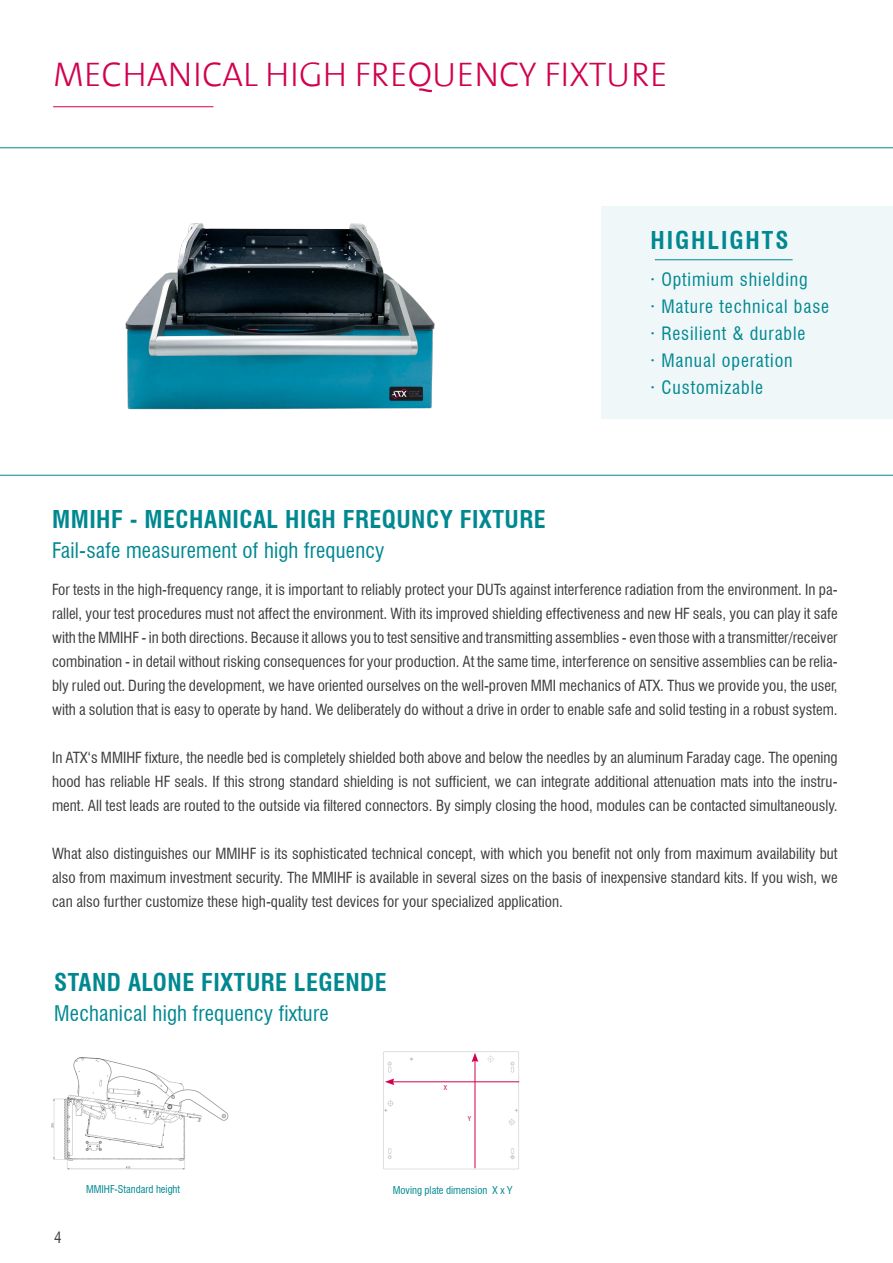
<style>
.page{position:relative;width:893px;height:1263px;background:#fff}
.page>*{position:absolute;margin:0;border:0;box-sizing:border-box;transform-origin:0 0}
.t1{font:300 34.5px "The Sans";color:#d2004e}
.t2{font:700 condensed 24px "Swiss 721 BT";letter-spacing:.02em;color:#008891}
.t3{font:700 condensed 24px "Swiss 721 BT";letter-spacing:.08em;color:#008891}
.t4{font:condensed 21px "Swiss 721 BT";letter-spacing:.01em;color:#008891}
.t5{font:condensed 18px/27px "Swiss 721 BT";letter-spacing:.05em;color:#008891}
.t6{font:condensed 15px/24px "Swiss 721 BT";color:#3c3c3b;text-align:justify}
.t7{font:condensed 10.5px "Swiss 721 BT";color:#008891}
.t8{font:condensed 6.6px "Swiss 721 BT";color:#d2004e}
</style>
<div class="page">
<img style="left:125px;top:223px;width:310px;height:187px">
<div style="left:601px;top:206px;width:292px;height:212px;background:#f0f7f9"></div>
<hr style="left:53px;top:106px;width:160px;height:1px;background:#d2004e">
<hr style="left:655px;top:259px;width:138px;height:1px;background:#008891">
<hr style="left:0;top:147px;width:893px;height:1px;background:#008891">
<hr style="left:0;top:475px;width:893px;height:1px;background:#008891">
<img style="left:51px;top:1057px;width:178px;height:113px">
<img style="left:383px;top:1051px;width:137px;height:119px">
<hr style="left:475px;top:1060px;width:1px;height:108px;background:#d2004e">
<svg style="left:472px;top:1053px;width:6px;height:9px"></svg>
<hr style="left:392px;top:1081px;width:127px;height:1px;background:#d2004e">
<svg style="left:385px;top:1078px;width:9px;height:7px"></svg>
<h1 class="t1" style="left:53px;top:46px;width:616px">MECHANICAL HIGH FREQUENCY FIXTURE</h1>
<h2 class="t3" style="left:651px;top:226px;width:139px">HIGHLIGHTS</h2>
<p class="t5" style="left:651px;top:266px;width:180px">· Optimium shielding<br>· Mature technical base · Resilient &amp; durable<br>· Manual operation<br>· Customizable</p>
<h2 class="t2" style="left:52px;top:504px;width:495px">MMIHF - MECHANICAL HIGH FREQUNCY FIXTURE</h2>
<h3 class="t4" style="left:52px;top:537px;width:334px">Fail-safe measurement of high frequency</h3>
<p class="t6" style="left:52px;top:578px;width:787px">For tests in the high-frequency range, it is important to reliably protect your DUTs against interference radiation from the environment. In pa&shy;rallel, your test procedures must not affect the environment. With its improved shielding effectiveness and new HF seals, you can play it safe with the MMIHF - in both directions. Because it allows you to test sensitive and transmitting assemblies - even those with a transmitter/receiver combination - in detail without risking consequences for your production. At the same time, interference on sensitive assemblies can be relia&shy;bly ruled out. During the development, we have oriented ourselves on the well-proven MMI mechanics of ATX. Thus we provide you, the user, with a solution that is easy to operate by hand. We deliberately do without a drive in order to enable safe and solid testing in a robust system.</p>
<p class="t6" style="left:52px;top:746px;width:787px">In ATX‘s MMIHF fixture, the needle bed is completely shielded both above and below the needles by an aluminum Faraday cage. The opening hood has reliable HF seals. If this strong standard shielding is not sufficient, we can integrate additional attenuation mats into the instru&shy;ment. All test leads are routed to the outside via filtered connectors. By simply closing the hood, modules can be contacted simultaneously.</p>
<p class="t6" style="left:52px;top:842px;width:787px">What also distinguishes our MMIHF is its sophisticated technical concept, with which you benefit not only from maximum availability but also from maximum investment security. The MMIHF is available in several sizes on the basis of inexpensive standard kits. If you wish, we can also further customize these high-quality test devices for your specialized application.</p>
<h2 class="t2" style="left:54px;top:968px;width:334px">STAND ALONE FIXTURE LEGENDE</h2>
<h3 class="t4" style="left:54px;top:1001px;width:276px">Mechanical high frequency fixture</h3>
<p class="t8" style="left:444px;top:1083px;width:5px">X</p>
<p class="t8" style="left:468px;top:1114px;width:5px">Y</p>
<p class="t6" style="left:54px;top:1225px;width:9px">4</p>
<p class="t7" style="left:86px;top:1183px;width:96px">MMIHF-Standard height</p>
<p class="t7" style="left:393px;top:1184px;width:121px">Moving plate dimension X x Y</p>
</div>
